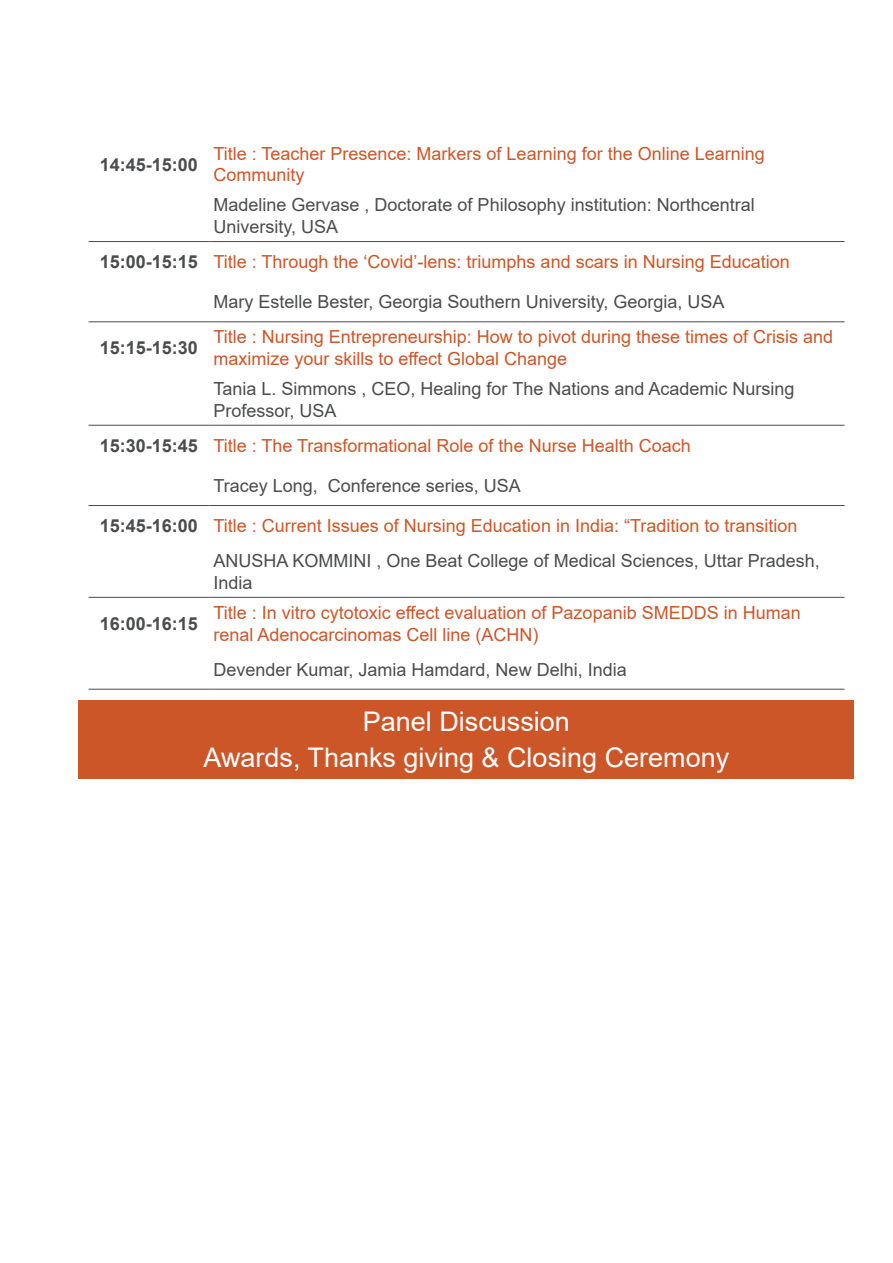
<style>
.page{position:relative;width:893px;height:1263px;background:#fff}
.page>*{position:absolute;margin:0;border:0;box-sizing:border-box;transform-origin:0 0}
.t1{font:27px "Arial";color:#fff}
.t2{font:18px/21.6px "Arial";color:#cd5629}
.t3{font:18px/21.6px "Arial";color:#4b4c4d}
.t4{font:700 18px "Arial";color:#4b4c4d}
</style>
<div class="page">
<hr style="left:88px;top:241px;width:121px;height:1px;background:#4b4c4d">
<hr style="left:209px;top:241px;width:635px;height:1px;background:#4b4c4d">
<hr style="left:88px;top:321px;width:121px;height:1px;background:#4b4c4d">
<hr style="left:209px;top:321px;width:635px;height:1px;background:#4b4c4d">
<hr style="left:88px;top:425px;width:121px;height:1px;background:#4b4c4d">
<hr style="left:209px;top:425px;width:635px;height:1px;background:#4b4c4d">
<hr style="left:88px;top:505px;width:121px;height:1px;background:#4b4c4d">
<hr style="left:209px;top:505px;width:635px;height:1px;background:#4b4c4d">
<hr style="left:88px;top:597px;width:121px;height:1px;background:#4b4c4d">
<hr style="left:209px;top:597px;width:635px;height:1px;background:#4b4c4d">
<hr style="left:88px;top:689px;width:121px;height:1px;background:#4b4c4d">
<hr style="left:209px;top:689px;width:635px;height:1px;background:#4b4c4d">
<div style="left:79px;top:700px;width:775px;height:78px;background:#cd5629"></div>
<p class="t4" style="left:100px;top:151px;width:100px">14:45-15:00</p>
<p class="t2" style="left:214px;top:142px;width:553px">Title : Teacher Presence: Markers of Learning for the Online Learning<br>Community</p>
<p class="t3" style="left:214px;top:194px;width:543px">Madeline Gervase , Doctorate of Philosophy institution: Northcentral<br>University, USA</p>
<p class="t4" style="left:100px;top:249px;width:100px">15:00-15:15</p>
<p class="t2" style="left:214px;top:251px;width:578px">Title : Through the ‘Covid’‑lens: triumphs and scars in Nursing Education</p>
<p class="t3" style="left:214px;top:291px;width:512px">Mary Estelle Bester, Georgia Southern University, Georgia, USA</p>
<p class="t4" style="left:100px;top:335px;width:100px">15:15-15:30</p>
<p class="t2" style="left:214px;top:326px;width:621px">Title : Nursing Entrepreneurship: How to pivot during these times of Crisis and maximize your skills to effect Global Change</p>
<p class="t3" style="left:214px;top:378px;width:582px">Tania L. Simmons , CEO, Healing for The Nations and Academic Nursing<br>Professor, USA</p>
<p class="t4" style="left:100px;top:433px;width:100px">15:30-15:45</p>
<p class="t2" style="left:214px;top:435px;width:479px">Title : The Transformational Role of the Nurse Health Coach</p>
<p class="t3" style="left:214px;top:475px;width:309px">Tracey Long, Conference series, USA</p>
<p class="t4" style="left:100px;top:513px;width:100px">15:45-16:00</p>
<p class="t2" style="left:214px;top:515px;width:585px">Title : Current Issues of Nursing Education in India: “Tradition to transition</p>
<p class="t3" style="left:214px;top:550px;width:608px">ANUSHA KOMMINI , One Beat College of Medical Sciences, Uttar Pradesh,<br>India</p>
<p class="t4" style="left:100px;top:611px;width:100px">16:00-16:15</p>
<p class="t2" style="left:214px;top:602px;width:589px">Title : In vitro cytotoxic effect evaluation of Pazopanib SMEDDS in Human renal Adenocarcinomas Cell line (ACHN)</p>
<p class="t3" style="left:214px;top:658px;width:415px">Devender Kumar, Jamia Hamdard, New Delhi, India</p>
<p class="t1" style="left:363px;top:703px;width:209px">Panel Discussion</p>
<p class="t1" style="left:203px;top:739px;width:527px">Awards, Thanks giving &amp; Closing Ceremony</p>
</div>
